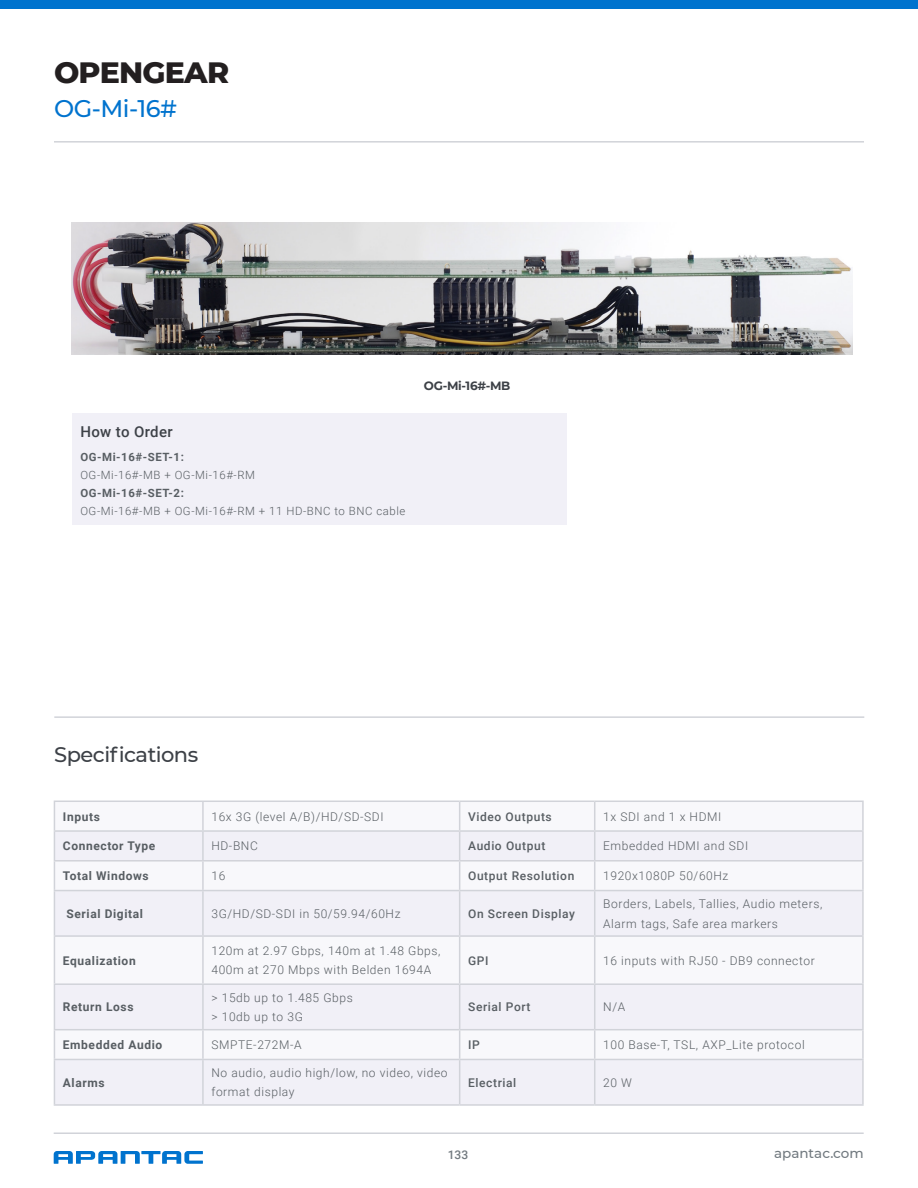
<style>
.page{position:relative;width:918px;height:1188px;background:#fff}
.page>*{position:absolute;margin:0;border:0;box-sizing:border-box;transform-origin:0 0}
.t1{font:800 30px "Montserrat";color:#231f20}
.t2{font:500 24px "Montserrat";color:#0073ce}
.t3{font:500 21px "Montserrat";letter-spacing:-.025em;color:#3d4147}
.t4{font:500 15px "Roboto";letter-spacing:.025em;color:#3d4147}
.t5{font:500 13.5px "Montserrat";color:#727a80}
.t6{font:300 12px/19.5px "Roboto";letter-spacing:.05em;color:#585e63}
.t7{font:700 12px "Roboto";letter-spacing:.05em;color:#585e63}
.t8{font:500 12px "Roboto";letter-spacing:.05em;color:#585e63}
.t9{font:700 12px "Montserrat";letter-spacing:-.025em;color:#3d4147}
.t10{font:500 12px "Roboto";color:#727a80}
.t11{font:300 11.4px "Roboto";letter-spacing:.05em;color:#585e63}
.t12{font:700 11.4px "Roboto";letter-spacing:.05em;color:#585e63}
</style>
<div class="page">
<hr style="left:54px;top:141px;width:810px;height:2px;background:#d1d3d9">
<div style="left:0;top:0;width:918px;height:9px;background:#0073ce"></div>
<hr style="left:54px;top:1133px;width:810px;height:1px;background:#d1d3d9">
<svg style="left:54px;top:1151px;width:149px;height:13px"></svg>
<div style="left:55px;top:832px;width:807px;height:272px;background:#f1f0f7"></div>
<hr style="left:54px;top:801px;width:149px;height:1px;background:#d1d3d9">
<hr style="left:203px;top:801px;width:257px;height:1px;background:#d1d3d9">
<hr style="left:202px;top:802px;width:2px;height:28px;background:#d1d3d9">
<hr style="left:460px;top:801px;width:135px;height:1px;background:#d1d3d9">
<hr style="left:595px;top:801px;width:269px;height:1px;background:#d1d3d9">
<hr style="left:862px;top:802px;width:2px;height:28px;background:#d1d3d9">
<hr style="left:54px;top:830px;width:149px;height:2px;background:#d1d3d9">
<hr style="left:203px;top:830px;width:257px;height:2px;background:#d1d3d9">
<hr style="left:202px;top:832px;width:2px;height:28px;background:#d1d3d9">
<hr style="left:460px;top:830px;width:135px;height:2px;background:#d1d3d9">
<hr style="left:595px;top:830px;width:269px;height:2px;background:#d1d3d9">
<hr style="left:862px;top:832px;width:2px;height:28px;background:#d1d3d9">
<hr style="left:54px;top:860px;width:149px;height:2px;background:#d1d3d9">
<svg style="left:54px;top:802px;width:1px;height:88px"></svg>
<hr style="left:203px;top:860px;width:257px;height:2px;background:#d1d3d9">
<hr style="left:202px;top:862px;width:2px;height:28px;background:#d1d3d9">
<hr style="left:460px;top:860px;width:135px;height:2px;background:#d1d3d9">
<svg style="left:459px;top:802px;width:1px;height:88px"></svg>
<hr style="left:595px;top:860px;width:269px;height:2px;background:#d1d3d9">
<svg style="left:594px;top:802px;width:1px;height:88px"></svg>
<hr style="left:862px;top:862px;width:2px;height:28px;background:#d1d3d9">
<hr style="left:54px;top:890px;width:149px;height:1px;background:#d1d3d9">
<hr style="left:54px;top:891px;width:1px;height:44px;background:#d1d3d9">
<hr style="left:203px;top:890px;width:257px;height:1px;background:#d1d3d9">
<hr style="left:202px;top:891px;width:2px;height:44px;background:#d1d3d9">
<hr style="left:460px;top:890px;width:135px;height:1px;background:#d1d3d9">
<hr style="left:459px;top:891px;width:1px;height:44px;background:#d1d3d9">
<hr style="left:595px;top:890px;width:269px;height:1px;background:#d1d3d9">
<hr style="left:594px;top:891px;width:1px;height:44px;background:#d1d3d9">
<hr style="left:862px;top:891px;width:2px;height:44px;background:#d1d3d9">
<hr style="left:54px;top:935px;width:149px;height:2px;background:#d1d3d9">
<hr style="left:54px;top:937px;width:1px;height:46px;background:#d1d3d9">
<hr style="left:203px;top:935px;width:257px;height:2px;background:#d1d3d9">
<hr style="left:202px;top:937px;width:2px;height:46px;background:#d1d3d9">
<hr style="left:460px;top:935px;width:135px;height:2px;background:#d1d3d9">
<hr style="left:459px;top:937px;width:1px;height:46px;background:#d1d3d9">
<hr style="left:595px;top:935px;width:269px;height:2px;background:#d1d3d9">
<hr style="left:594px;top:937px;width:1px;height:46px;background:#d1d3d9">
<hr style="left:862px;top:937px;width:2px;height:46px;background:#d1d3d9">
<hr style="left:54px;top:983px;width:149px;height:2px;background:#d1d3d9">
<hr style="left:54px;top:985px;width:1px;height:44px;background:#d1d3d9">
<hr style="left:203px;top:983px;width:257px;height:2px;background:#d1d3d9">
<hr style="left:202px;top:985px;width:2px;height:44px;background:#d1d3d9">
<hr style="left:460px;top:983px;width:135px;height:2px;background:#d1d3d9">
<hr style="left:459px;top:985px;width:1px;height:44px;background:#d1d3d9">
<hr style="left:595px;top:983px;width:269px;height:2px;background:#d1d3d9">
<hr style="left:594px;top:985px;width:1px;height:44px;background:#d1d3d9">
<hr style="left:862px;top:985px;width:2px;height:44px;background:#d1d3d9">
<hr style="left:54px;top:1029px;width:149px;height:1px;background:#d1d3d9">
<svg style="left:54px;top:1030px;width:1px;height:29px"></svg>
<hr style="left:203px;top:1029px;width:257px;height:1px;background:#d1d3d9">
<hr style="left:202px;top:1030px;width:2px;height:29px;background:#d1d3d9">
<hr style="left:460px;top:1029px;width:135px;height:1px;background:#d1d3d9">
<svg style="left:459px;top:1030px;width:1px;height:29px"></svg>
<hr style="left:595px;top:1029px;width:269px;height:1px;background:#d1d3d9">
<svg style="left:594px;top:1030px;width:1px;height:29px"></svg>
<hr style="left:862px;top:1030px;width:2px;height:29px;background:#d1d3d9">
<hr style="left:54px;top:1059px;width:149px;height:1px;background:#d1d3d9">
<hr style="left:54px;top:1060px;width:1px;height:44px;background:#d1d3d9">
<hr style="left:203px;top:1059px;width:257px;height:1px;background:#d1d3d9">
<hr style="left:202px;top:1060px;width:2px;height:44px;background:#d1d3d9">
<hr style="left:460px;top:1059px;width:135px;height:1px;background:#d1d3d9">
<hr style="left:459px;top:1060px;width:1px;height:44px;background:#d1d3d9">
<hr style="left:595px;top:1059px;width:269px;height:1px;background:#d1d3d9">
<hr style="left:594px;top:1060px;width:1px;height:44px;background:#d1d3d9">
<hr style="left:862px;top:1060px;width:2px;height:44px;background:#d1d3d9">
<hr style="left:54px;top:1104px;width:149px;height:2px;background:#d1d3d9">
<hr style="left:203px;top:1104px;width:257px;height:2px;background:#d1d3d9">
<hr style="left:460px;top:1104px;width:135px;height:2px;background:#d1d3d9">
<hr style="left:595px;top:1104px;width:269px;height:2px;background:#d1d3d9">
<hr style="left:54px;top:716px;width:810px;height:2px;background:#d1d3d9">
<div style="left:72px;top:413px;width:494px;height:112px;background:#f1f0f7"></div>
<img style="left:71px;top:222px;width:781px;height:133px">
<h1 class="t1" style="left:54px;top:50px;width:23px">OPEN</h1>
<h1 class="t1" style="left:143px;top:50px;width:44px">GEAR</h1>
<h2 class="t2" style="left:54px;top:92px;width:124px">OG-Mi-16#</h2>
<p class="t4" style="left:80px;top:421px;width:94px">How to Order</p>
<p class="t12" style="left:80px;top:449px;width:105px">OG-Mi-16#-SET-1:</p>
<p class="t11" style="left:80px;top:467px;width:176px">OG-Mi-16#-MB + OG-Mi-16#-RM</p>
<p class="t12" style="left:80px;top:485px;width:105px">OG-Mi-16#-SET-2:</p>
<p class="t11" style="left:80px;top:503px;width:327px">OG-Mi-16#-MB + OG-Mi-16#-RM + 11 HD-BNC to BNC cable</p>
<p class="t9" style="left:424px;top:377px;width:88px">OG-Mi-16#-MB</p>
<p class="t3" style="left:54px;top:740px;width:145px">Specifications</p>
<p class="t7" style="left:63px;top:808px;width:38px">Inputs</p>
<p class="t6" style="left:211px;top:806px;width:174px">16x 3G (level A/B)/HD/SD-SDI</p>
<p class="t8" style="left:468px;top:808px;width:85px">Video Outputs</p>
<p class="t6" style="left:603px;top:806px;width:120px">1x SDI and 1 x HDMI</p>
<p class="t7" style="left:63px;top:838px;width:94px">Connector Type</p>
<p class="t6" style="left:211px;top:836px;width:48px">HD-BNC</p>
<p class="t8" style="left:468px;top:838px;width:79px">Audio Output</p>
<p class="t6" style="left:603px;top:836px;width:147px">Embedded HDMI and SDI</p>
<p class="t7" style="left:63px;top:867px;width:87px">Total Windows</p>
<p class="t6" style="left:211px;top:866px;width:15px">16</p>
<p class="t8" style="left:468px;top:867px;width:108px">Output Resolution</p>
<p class="t6" style="left:603px;top:866px;width:127px">1920x1080P 50/60Hz</p>
<p class="t7" style="left:67px;top:905px;width:78px">Serial Digital</p>
<p class="t6" style="left:211px;top:903px;width:191px">3G/HD/SD-SDI in 50/59.94/60Hz</p>
<p class="t8" style="left:468px;top:905px;width:108px">On Screen Display</p>
<p class="t6" style="left:603px;top:894px;width:221px">Borders, Labels, Tallies, Audio meters,<br>Alarm tags, Safe area markers</p>
<p class="t7" style="left:63px;top:952px;width:74px">Equalization</p>
<p class="t6" style="left:211px;top:940px;width:231px">120m at 2.97 Gbps, 140m at 1.48 Gbps,<br>400m at 270 Mbps with Belden 1694A</p>
<p class="t8" style="left:468px;top:952px;width:22px">GPI</p>
<p class="t6" style="left:603px;top:950px;width:213px">16 inputs with RJ50 - DB9 connector</p>
<p class="t7" style="left:63px;top:999px;width:72px">Return Loss</p>
<p class="t6" style="left:211px;top:987px;width:143px">&gt; 15db up to 1.485 Gbps &gt; 10db up to 3G</p>
<p class="t8" style="left:468px;top:999px;width:64px">Serial Port</p>
<p class="t6" style="left:603px;top:997px;width:23px">N/A</p>
<p class="t7" style="left:63px;top:1036px;width:101px">Embedded Audio</p>
<p class="t6" style="left:211px;top:1035px;width:92px">SMPTE-272M-A</p>
<p class="t8" style="left:468px;top:1036px;width:13px">IP</p>
<p class="t6" style="left:603px;top:1035px;width:203px">100 Base-T, TSL, AXP_Lite protocol</p>
<p class="t7" style="left:63px;top:1074px;width:43px">Alarms</p>
<p class="t6" style="left:211px;top:1063px;width:238px">No audio, audio high/low, no video, video format display</p>
<p class="t8" style="left:468px;top:1074px;width:50px">Electrial</p>
<p class="t6" style="left:603px;top:1072px;width:30px">20 W</p>
<p class="t10" style="left:448px;top:1146px;width:22px">133</p>
<p class="t5" style="left:774px;top:1143px;width:91px">apantac.com</p>
</div>
